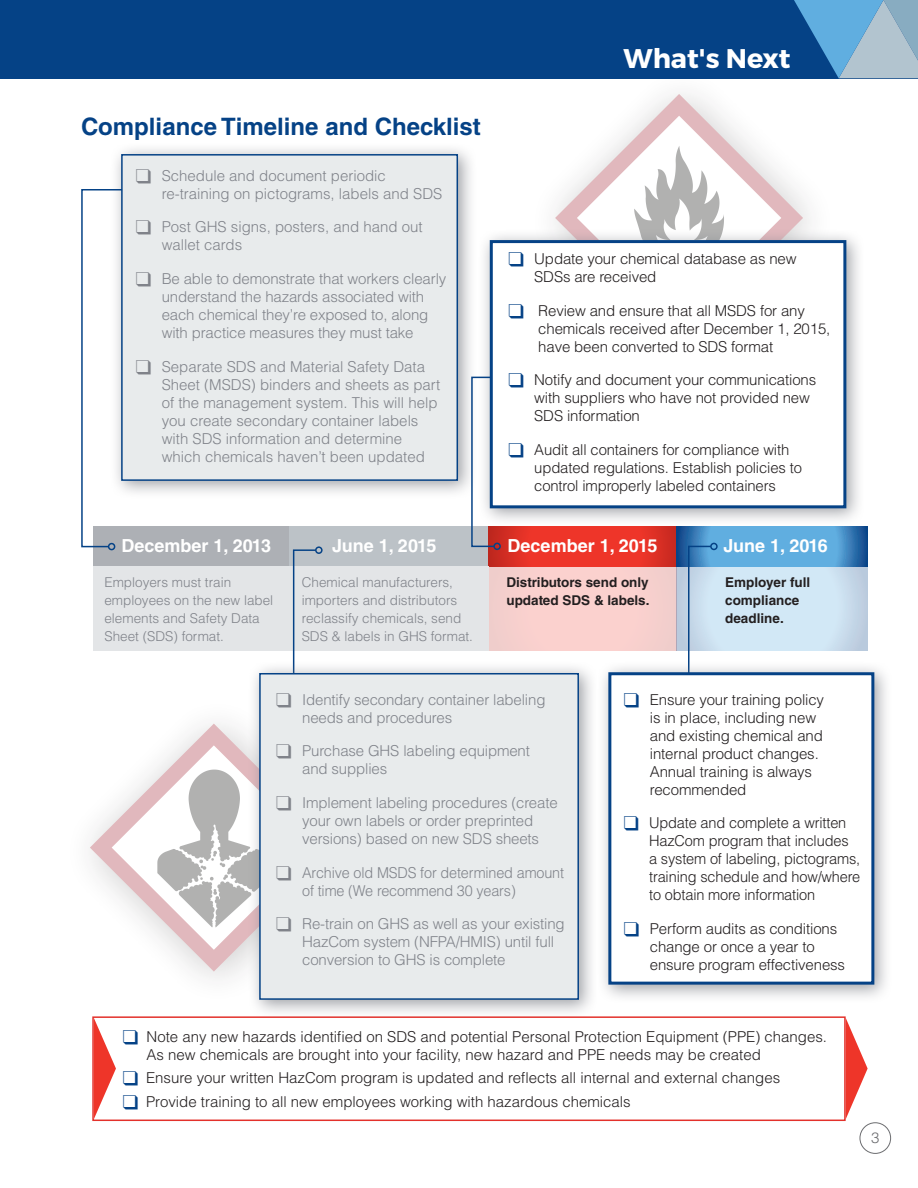
<style>
.page{position:relative;width:918px;height:1188px;background:#fff}
.page>*{position:absolute;margin:0;border:0;box-sizing:border-box;transform-origin:0 0}
.t1{font:700 27px "Montserrat";color:#fff}
.t2{font:700 24px "Helvetica LT Std";color:#054286}
.t3{font:700 18px "Helvetica LT Std";color:#fff}
.t4{font:300 15px/18px "Helvetica LT Std";letter-spacing:-.01em;color:#231f20}
.t5{font:300 15px/18px "Helvetica LT Std";letter-spacing:-.01em;color:#80838a}
.t6{font:300 15px/18px "Helvetica LT Std";letter-spacing:-.01em;color:#80838a;scale:.96 1}
.t7{font:300 15px "Helvetica LT Std";color:#6c6d70}
.t8{font:300 13.5px/18px "Helvetica LT Std";color:#80838a}
.t9{font:700 13.5px/18px "Helvetica LT Std";color:#231f20}
.s1{color:#054286}
</style>
<div class="page">
<div style="left:860px;top:1122px;width:31px;height:32px;border:1px solid #6c6d70;border-radius:50%"></div>
<div style="left:489px;top:566px;width:188px;height:84px;background:#fbd1ce"></div>
<div style="left:287px;top:526px;width:201px;height:41px;background:#bcc2c7"></div>
<svg style="left:677px;top:567px;width:191px;height:83px;background:#cde2f1"></svg>
<svg style="left:90px;top:724px;width:157px;height:248px"></svg>
<svg style="left:157px;top:770px;width:90px;height:157px"></svg>
<svg style="left:555px;top:94px;width:248px;height:134px"></svg>
<svg style="left:634px;top:146px;width:90px;height:82px"></svg>
<div style="left:478px;top:228px;width:387px;height:299px;background:#80838a;opacity:.75"></div>
<div style="left:490px;top:240px;width:356px;height:268px;background:#fff;border:3px solid #054286"></div>
<div style="left:110px;top:143px;width:367px;height:357px;background:#80838a;opacity:.75"></div>
<div style="left:121px;top:154px;width:337px;height:327px;background:#e8ebec;border:2px solid #054286"></div>
<div style="left:93px;top:526px;width:195px;height:41px;background:#adb0b5"></div>
<div style="left:93px;top:566px;width:194px;height:84px;background:#e3e5e7"></div>
<div style="left:92px;top:1016px;width:754px;height:105px;background:#fff;border:2px solid #e3312b"></div>
<svg style="left:488px;top:526px;width:189px;height:41px;background:#e43227"></svg>
<div style="left:287px;top:566px;width:202px;height:84px;background:#e3e5e7"></div>
<svg style="left:677px;top:526px;width:191px;height:41px;background:#519cd1"></svg>
<svg style="left:292px;top:549px;width:25px;height:112px"></svg>
<div style="left:315px;top:546px;width:8px;height:8px;border:2px solid #054286;border-radius:50%"></div>
<svg style="left:687px;top:545px;width:25px;height:115px;background:#a8c6df"></svg>
<div style="left:710px;top:543px;width:8px;height:7px;border:2px solid #054286;border-radius:50%"></div>
<svg style="left:470px;top:376px;width:26px;height:172px"></svg>
<div style="left:493px;top:543px;width:8px;height:7px;border:2px solid #054286;border-radius:50%"></div>
<svg style="left:81px;top:188px;width:43px;height:360px"></svg>
<div style="left:108px;top:543px;width:7px;height:7px;border:2px solid #054286;border-radius:50%"></div>
<svg style="left:94px;top:1018px;width:22px;height:101px"></svg>
<svg style="left:846px;top:1018px;width:22px;height:101px"></svg>
<div style="left:0;top:0;width:918px;height:78px;background:#054286"></div>
<svg style="left:794px;top:0;width:124px;height:78px"></svg>
<div style="left:247px;top:661px;width:351px;height:358px;background:#80838a;opacity:.75"></div>
<div style="left:259px;top:673px;width:320px;height:327px;background:#e8ebec;border:2px solid #054286"></div>
<div style="left:597px;top:660px;width:296px;height:343px;background:#80838a;opacity:.75"></div>
<div style="left:608px;top:672px;width:266px;height:313px;background:#fff;border:3px solid #054286"></div>
<h2 class="t2" style="left:81px;top:112px;width:401px">Compliance Timeline and Checklist</h2>
<p class="t5" style="left:162px;top:166px;width:282px;text-indent:-26px">❑ Schedule and document periodic re-training on pictograms, labels and SDS</p>
<p class="t5" style="left:162px;top:218px;width:262px;text-indent:-26px">❑ Post GHS signs, posters, and hand out wallet cards</p>
<p class="t5" style="left:136px;top:270px;width:312px;text-align:center">❑ Be able to demonstrate that workers clearly understand the hazards associated with<br>each chemical they’re exposed to, along<br>with practice measures they must take</p>
<p class="t5" style="left:162px;top:357px;width:280px;text-indent:-26px">❑ Separate SDS and Material Safety Data Sheet (MSDS) binders and sheets as part of the management system. This will help you create secondary container labels with SDS information and determine which chemicals haven’t been updated</p>
<h1 class="t1" style="left:623px;top:41px;width:169px">What's Next</h1>
<p class="t4" style="left:534px;top:249px;width:264px;text-indent:-26px"><span class="s1">❑</span> Update your chemical database as new<br>SDSs are received</p>
<p class="t4" style="left:538px;top:301px;width:294px;text-indent:-30px"><span class="s1">❑</span> Review and ensure that all MSDS for any chemicals received after December 1, 2015, have been converted to SDS format</p>
<p class="t4" style="left:534px;top:371px;width:283px;text-indent:-26px"><span class="s1">❑</span> Notify and document your communications with suppliers who have not provided new<br>SDS information</p>
<p class="t4" style="left:534px;top:440px;width:269px;text-indent:-26px"><span class="s1">❑</span> Audit all containers for compliance with updated regulations. Establish policies to control improperly labeled containers</p>
<p class="t3" style="left:122px;top:535px;width:151px">December 1, 2013</p>
<p class="t3" style="left:332px;top:535px;width:106px">June 1, 2015</p>
<p class="t3" style="left:508px;top:535px;width:151px">December 1, 2015</p>
<p class="t3" style="left:723px;top:535px;width:106px">June 1, 2016</p>
<p class="t8" style="left:104px;top:573px;width:170px">Employers must train employees on the new label elements and Safety Data<br>Sheet (SDS) format.</p>
<p class="t8" style="left:302px;top:573px;width:173px">Chemical manufacturers, importers and distributors reclassify chemicals, send<br>SDS &amp; labels in GHS format.</p>
<p class="t9" style="left:506px;top:573px;width:145px">Distributors send only updated SDS &amp; labels.</p>
<p class="t9" style="left:725px;top:573px;width:87px">Employer full compliance deadline.</p>
<p class="t5" style="left:302px;top:690px;width:245px;text-indent:-26px">❑ Identify secondary container labeling needs and procedures</p>
<p class="t5" style="left:302px;top:742px;width:229px;text-indent:-26px">❑ Purchase GHS labeling equipment and supplies</p>
<p class="t5" style="left:277px;top:793px;width:283px;text-align:center">❑ Implement labeling procedures (create your own labels or order preprinted versions) based on new SDS sheets</p>
<p class="t6" style="left:302px;top:863px;width:274px;text-indent:-26px">❑ Archive old MSDS for determined amount of time (We recommend 30 years)</p>
<p class="t5" style="left:302px;top:915px;width:264px;text-indent:-26px">❑ Re-train on GHS as well as your existing<br>HazCom system (NFPA/HMIS) until full conversion to GHS is complete</p>
<p class="t4" style="left:650px;top:690px;width:176px;text-indent:-26px"><span class="s1">❑</span> Ensure your training policy is in place, including new and existing chemical and internal product changes.<br>Annual training is always recommended</p>
<p class="t4" style="left:649px;top:814px;width:213px;text-indent:-25px"><span class="s1">❑</span> Update and complete a written<br>HazCom program that includes a system of labeling, pictograms, training schedule and how/where to obtain more information</p>
<p class="t4" style="left:650px;top:919px;width:197px;text-indent:-26px"><span class="s1">❑</span> Perform audits as conditions change or once a year to ensure program effectiveness</p>
<p class="t4" style="left:147px;top:1028px;width:682px;text-indent:-24px"><span class="s1">❑</span> Note any new hazards identified on SDS and potential Personal Protection Equipment (PPE) changes.<br>As new chemicals are brought into your facility, new hazard and PPE needs may be created</p>
<p class="t4" style="left:123px;top:1069px;width:659px"><span class="s1">❑</span> Ensure your written HazCom program is updated and reflects all internal and external changes</p>
<p class="t4" style="left:123px;top:1092px;width:509px"><span class="s1">❑</span> Provide training to all new employees working with hazardous chemicals</p>
<p class="t7" style="left:871px;top:1128px;width:10px">3</p>
</div>
